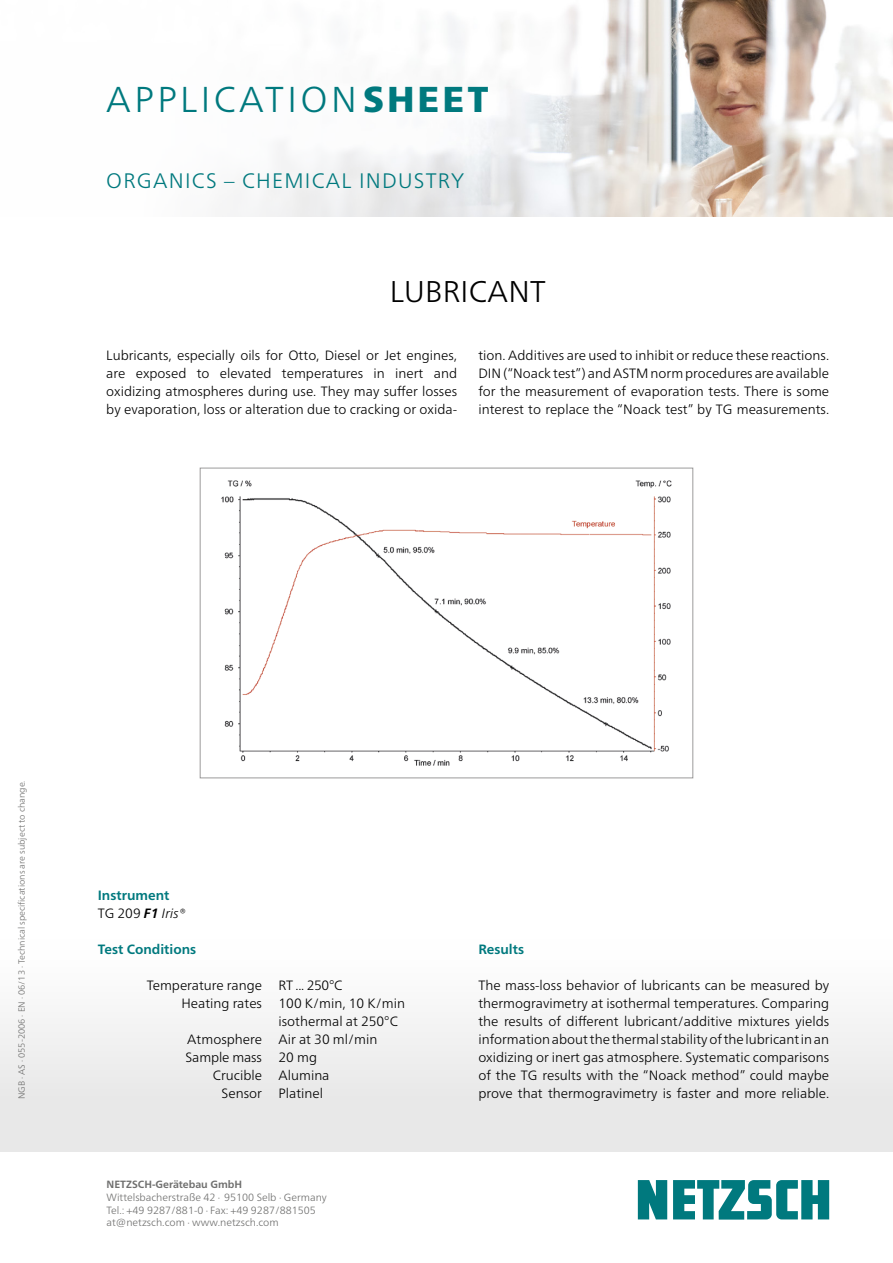
<style>
.page{position:relative;width:893px;height:1263px;background:#fff}
.page>*{position:absolute;margin:0;border:0;box-sizing:border-box;transform-origin:0 0}
.t1{font:300 36px "Frutiger Neue LTW1 G";letter-spacing:.095em;color:#00797e}
.Sheet_Headline{font:300 30px "Frutiger Neue LTW1 G";letter-spacing:.01em;color:#000}
.t2{font:300 21px "Frutiger Neue LTW1 G";letter-spacing:.06em;color:#00797e}
.Sheet_Zwischenübersc{font:300 13.5px/18px "Frutiger Neue LTW1 G";color:#000;text-align:justify}
.Sheet_Zwischenübersc-2{font:700 13.5px "Frutiger Neue LTW1 G";color:#00797e}
.t3{font:300 10.5px/12.8px "Frutiger Neue LTW1 G";color:#6f6f6e}
.t4{font:700 10.5px "Frutiger Neue LTW1 G";color:#6f6f6e}
.Sheet_Bildunterschri{font:300 9px "Frutiger Neue LTW1 G";color:#6f6f6e}
.s1{font-weight:900}
.s2{font-weight:700;font-style:italic}
.s3{font-style:italic}
</style>
<div class="page">
<img style="left:222px;top:0;width:671px;height:216px">
<svg style="left:638px;top:1180px;width:191px;height:39px"></svg>
<img style="left:221px;top:480px;width:451px;height:286px">
<div style="left:200px;top:468px;width:493px;height:310px;border:1px solid #9c9b9b"></div>
<h1 class="t1" style="left:106px;top:78px;width:384px">APPLICATION<span class="s1">SHEET</span></h1>
<p class="t2" style="left:106px;top:168px;width:359px">ORGANICS – CHEMICAL INDUSTRY</p>
<p class="Sheet_Headline" style="left:390px;top:273px;width:157px">LUBRICANT</p>
<p class="Sheet_Zwischenübersc" style="left:106px;top:346px;width:352px">Lubricants, especially oils for Otto, Diesel or Jet engines, are exposed to elevated temperatures in inert and</p>
<p class="Sheet_Zwischenübersc" style="left:106px;top:382px;width:352px">oxidizing atmospheres during use. They may suffer losses</p>
<p class="Sheet_Zwischenübersc" style="left:106px;top:400px;width:352px">by evaporation, loss or alteration due to cracking or oxida-</p>
<p class="Sheet_Zwischenübersc" style="left:478px;top:346px;width:352px">tion. Additives are used to inhibit or reduce these reactions.<br>DIN (“Noack test”) and ASTM norm procedures are available for the measurement of evaporation tests. There is some interest to replace the “Noack test” by TG measurements.</p>
<p class="Sheet_Bildunterschri" style="left:16px;top:1099px;width:320px;rotate:-90deg">NGB ∙ AS ∙ 055-2006 ∙ EN ∙ 06/13 ∙ Technical specifications are subject to change.</p>
<p class="Sheet_Zwischenübersc-2" style="left:98px;top:887px;width:73px">Instrument</p>
<p class="Sheet_Zwischenübersc" style="left:98px;top:904px;width:89px">TG 209 <span class="s2">F1</span> <span class="s3">Iris®</span></p>
<p class="Sheet_Zwischenübersc-2" style="left:98px;top:941px;width:100px">Test Conditions</p>
<p class="Sheet_Zwischenübersc" style="left:147px;top:976px;width:117px">Temperature range</p>
<p class="Sheet_Zwischenübersc" style="left:181px;top:994px;width:82px">Heating rates</p>
<p class="Sheet_Zwischenübersc" style="left:187px;top:1030px;width:76px">Atmosphere</p>
<p class="Sheet_Zwischenübersc" style="left:186px;top:1048px;width:78px">Sample mass</p>
<p class="Sheet_Zwischenübersc" style="left:213px;top:1066px;width:51px">Crucible</p>
<p class="Sheet_Zwischenübersc" style="left:222px;top:1084px;width:42px">Sensor</p>
<p class="Sheet_Zwischenübersc" style="left:279px;top:976px;width:65px">RT ... 250°C</p>
<p class="Sheet_Zwischenübersc" style="left:279px;top:994px;width:128px">100 K/min, 10 K/min</p>
<p class="Sheet_Zwischenübersc" style="left:279px;top:1012px;width:121px">isothermal at 250°C</p>
<p class="Sheet_Zwischenübersc" style="left:279px;top:1030px;width:100px">Air at 30 ml/min</p>
<p class="Sheet_Zwischenübersc" style="left:279px;top:1048px;width:40px">20 mg</p>
<p class="Sheet_Zwischenübersc" style="left:279px;top:1066px;width:53px">Alumina</p>
<p class="Sheet_Zwischenübersc" style="left:279px;top:1084px;width:46px">Platinel</p>
<p class="t4" style="left:107px;top:1178px;width:137px">NETZSCH-Gerätebau GmbH</p>
<p class="t3" style="left:107px;top:1191px;width:222px">Wittelsbacherstraße 42 ∙ 95100 Selb ∙ Germany<br>Tel.: +49 9287/881-0 ∙ Fax: +49 9287/881505 at@netzsch.com ∙ www.netzsch.com</p>
<p class="Sheet_Zwischenübersc-2" style="left:478px;top:941px;width:47px">Results</p>
<p class="Sheet_Zwischenübersc" style="left:478px;top:976px;width:352px">The mass-loss behavior of lubricants can be measured by thermogravimetry at isothermal temperatures. Comparing the results of different lubricant/additive mixtures yields information about the thermal stability of the lubricant in an oxidizing or inert gas atmosphere. Systematic comparisons of the TG results with the “Noack method” could maybe prove that thermogravimetry is faster and more reliable.</p>
</div>
